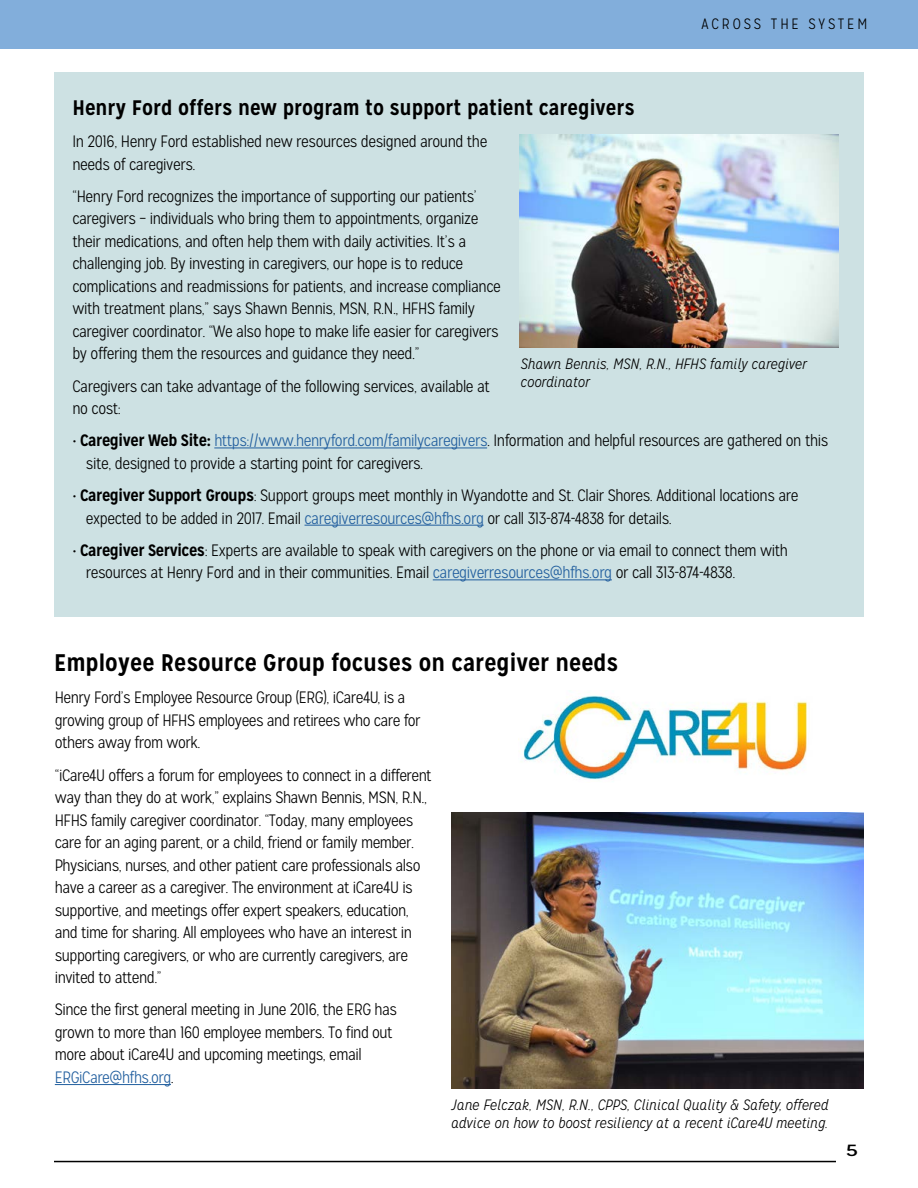
<style>
.page{position:relative;width:918px;height:1188px;background:#fff}
.page>*{position:absolute;margin:0;border:0;box-sizing:border-box;transform-origin:0 0}
.t1{font:700 24px "Mission Gothic";color:#000}
.t2{font:700 21px "Mission Gothic";color:#000}
.t3{font:300 16.5px/22.5px "Mission Gothic";letter-spacing:-.025em;color:#000}
.t4{font:16.2px "Mission Gothic Regular SC870";color:#000;scale:1.56 1}
.t5{font:italic 300 15px/18px "Mission Gothic";color:#000}
.t6{font:300 15px "Mission Gothic";letter-spacing:.19em;color:#000}
.s1{font-weight:700}
.s2{color:#215e9e}
</style>
<div class="page">
<div style="left:54px;top:72px;width:810px;height:545px;background:#cde1e3"></div>
<hr style="left:214px;top:447px;width:273px;height:1px;background:#215e9e">
<hr style="left:305px;top:525px;width:179px;height:1px;background:#215e9e">
<hr style="left:433px;top:579px;width:179px;height:1px;background:#215e9e">
<hr style="left:54px;top:1161px;width:782px;height:1px;background:#000">
<div style="left:0;top:0;width:918px;height:49px;background:#82aedb"></div>
<hr style="left:55px;top:1084px;width:116px;height:1px;background:#215e9e">
<img style="left:451px;top:813px;width:413px;height:275px">
<img style="left:518px;top:695px;width:289px;height:85px">
<img style="left:520px;top:135px;width:318px;height:212px">
<p class="t2" style="left:72px;top:94px;width:564px">Henry Ford offers new program to support patient caregivers</p>
<p class="t6" style="left:702px;top:16px;width:167px">ACROSS THE SYSTEM</p>
<p class="t3" style="left:72px;top:130px;width:416px">In 2016, Henry Ford established new resources designed around the needs of caregivers.</p>
<p class="t3" style="left:72px;top:185px;width:430px">“Henry Ford recognizes the importance of supporting our patients’ caregivers – individuals who bring them to appointments, organize their medications, and often help them with daily activities. It’s a challenging job. By investing in caregivers, our hope is to reduce complications and readmissions for patients, and increase compliance with treatment plans,” says Shawn Bennis, MSN, R.N., HFHS family caregiver coordinator. “We also hope to make life easier for caregivers by offering them the resources and guidance they need.”</p>
<p class="t3" style="left:72px;top:375px;width:419px">Caregivers can take advantage of the following services, available at no cost:</p>
<p class="t3" style="left:86px;top:430px;width:744px;text-indent:-13px">• <span class="s1">Caregiver Web Site:</span> <span class="s2">https://www.henryford.com/familycaregivers</span>. Information and helpful resources are gathered on this site, designed to provide a starting point for caregivers.</p>
<p class="t3" style="left:86px;top:484px;width:714px;text-indent:-13px">• <span class="s1">Caregiver Support Groups</span>: Support groups meet monthly in Wyandotte and St. Clair Shores. Additional locations are expected to be added in 2017. Email <span class="s2">caregiverresources@hfhs.org</span> or call 313-874-4838 for details.</p>
<p class="t3" style="left:86px;top:539px;width:704px;text-indent:-13px">• <span class="s1">Caregiver Services</span>: Experts are available to speak with caregivers on the phone or via email to connect them with resources at Henry Ford and in their communities. Email <span class="s2">caregiverresources@hfhs.org</span> or call 313-874-4838.</p>
<p class="t5" style="left:521px;top:355px;width:288px">Shawn Bennis, MSN, R.N., HFHS family caregiver coordinator</p>
<h1 class="t1" style="left:54px;top:648px;width:566px">Employee Resource Group focuses on caregiver needs</h1>
<p class="t3" style="left:55px;top:687px;width:367px">Henry Ford’s Employee Resource Group (ERG), iCare4U, is a growing group of HFHS employees and retirees who care for others away from work.</p>
<p class="t3" style="left:55px;top:764px;width:378px">“iCare4U offers a forum for employees to connect in a different way than they do at work,” explains Shawn Bennis, MSN, R.N., HFHS family caregiver coordinator. “Today, many employees care for an aging parent, or a child, friend or family member.<br>Physicians, nurses, and other patient care professionals also have a career as a caregiver. The environment at iCare4U is supportive, and meetings offer expert speakers, education, and time for sharing. All employees who have an interest in supporting caregivers, or who are currently caregivers, are invited to attend.”</p>
<p class="t3" style="left:55px;top:999px;width:344px">Since the first general meeting in June 2016, the ERG has grown to more than 160 employee members. To find out more about iCare4U and upcoming meetings, email <span class="s2">ERGiCare@hfhs.org</span>.</p>
<p class="t5" style="left:451px;top:1096px;width:379px">Jane Felczak, MSN, R.N., CPPS, Clinical Quality &amp; Safety, offered advice on how to boost resiliency at a recent iCare4U meeting.</p>
<p class="t4" style="left:846px;top:1140px;width:10px">5</p>
</div>
